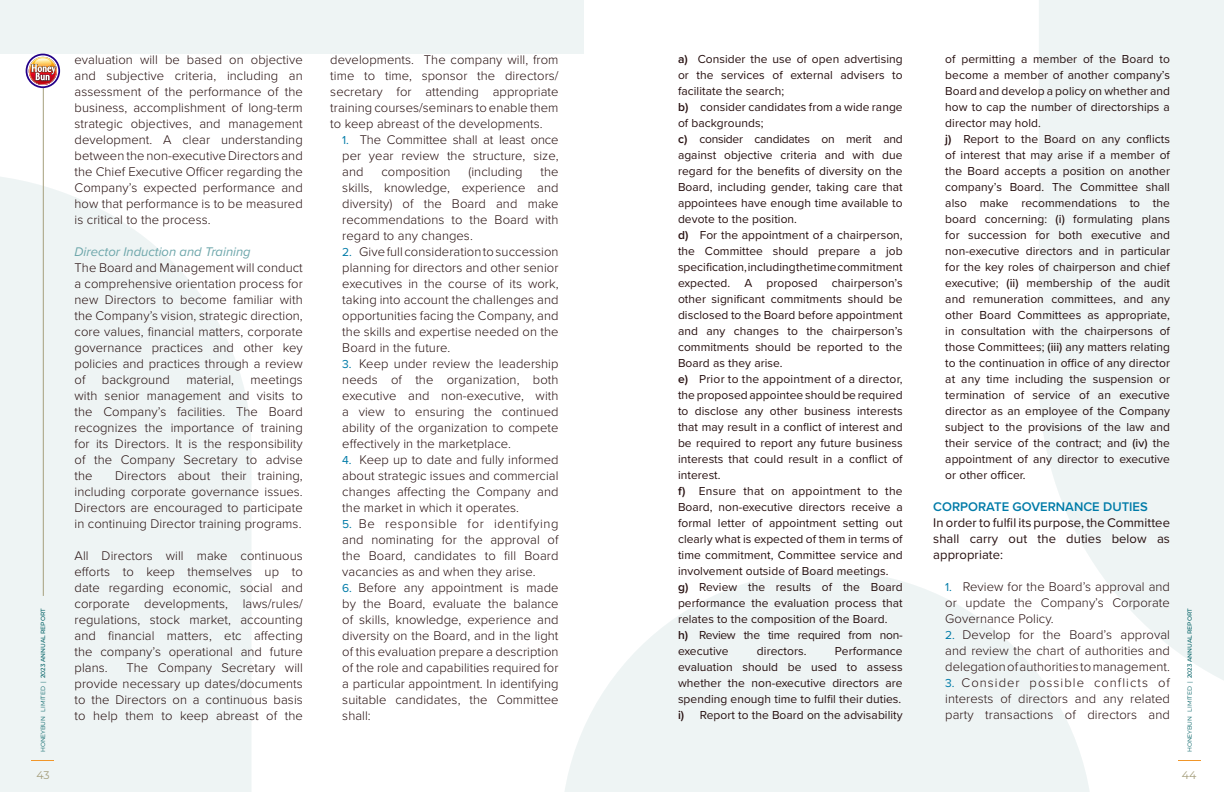
<style>
.page{position:relative;width:1224px;height:792px;background:#fff}
.page>*{position:absolute;margin:0;border:0;box-sizing:border-box;transform-origin:0 0}
.t1{font:300 13px/16px "Proxima Nova";letter-spacing:.005em;color:#271010;text-align:justify}
.t2{font:13px/16px "Proxima Nova";letter-spacing:.005em;color:#271010;text-align:justify}
.t3{font:italic 13px "Proxima Nova";color:#6da6aa}
.t4{font:600 13px "Proxima Nova";color:#007ba8}
.t5{font:12px/16px "Proxima Nova";letter-spacing:.005em;color:#271010}
.t6{font:600 12px "Proxima Nova";color:#271010}
.t7{font:11px "Montserrat";color:#a59e7c}
.t8{font:6px "Montserrat";letter-spacing:-.015em;color:#006064}
.s1{font-weight:600}
.s2{font-weight:500}
.s3{font-weight:400;font-size:12px;color:#007ba8}
</style>
<div class="page">
<div style="left:0;top:0;width:584px;height:54px;background:#eef4f4"></div>
<svg style="left:565px;top:571px;width:525px;height:221px;fill:#eef4f4"></svg>
<svg style="left:0;top:174px;width:251px;height:618px;background:#eff5f5"></svg>
<svg style="left:1039px;top:0;width:185px;height:689px;background:#f0f5f5"></svg>
<svg style="left:31px;top:760px;width:23px;height:1px"></svg>
<hr style="left:43px;top:87px;width:1px;height:509px;background:#a59f7d">
<svg style="left:26px;top:54px;width:34px;height:34px"></svg>
<svg style="left:1178px;top:760px;width:23px;height:1px"></svg>
<p class="t5" style="left:945px;top:51px;width:226px">of permitting a member of the Board to become a member of another company’s Board and develop a policy on whether and how to cap the number of directorships a director may hold.<br><span class="s1">j)</span> Report to the Board on any conflicts of interest that may arise if a member of the Board accepts a position on another company’s Board. The Committee shall also make recommendations to the board concerning: <span class="s2">(i)</span> formulating plans for succession for both executive and non-executive directors and in particular for the key roles of chairperson and chief executive; <span class="s2">(ii)</span> membership of the audit and remuneration committees, and any other Board Committees as appropriate, in consultation with the chairpersons of those Committees; <span class="s2">(iii)</span> any matters relating to the continuation in office of any director at any time including the suspension or termination of service of an executive director as an employee of the Company subject to the provisions of the law and their service of the contract; and <span class="s2">(iv)</span> the appointment of any director to executive or other officer.</p>
<p class="t4" style="left:933px;top:497px;width:216px">CORPORATE GOVERNANCE DUTIES</p>
<p class="t2" style="left:933px;top:515px;width:238px">In order to fulfil its purpose, the Committee shall carry out the duties below as appropriate:</p>
<p class="t1" style="left:945px;top:578px;width:226px"><span class="s3">1.</span> Review for the Board’s approval and or update the Company’s Corporate Governance Policy.</p>
<p class="t1" style="left:945px;top:626px;width:226px"><span class="s3">2.</span> Develop for the Board’s approval and review the chart of authorities and delegation of authorities to management.</p>
<p class="t1" style="left:945px;top:674px;width:226px"><span class="s3">3.</span> Consider possible conflicts of interests of directors and any related party transactions of directors and</p>
<p class="t5" style="left:678px;top:51px;width:226px"><span class="s1">a)</span> Consider the use of open advertising or the services of external advisers to facilitate the search;<br><span class="s1">b)</span> consider candidates from a wide range of backgrounds;<br><span class="s1">c)</span> consider candidates on merit and against objective criteria and with due regard for the benefits of diversity on the Board, including gender, taking care that appointees have enough time available to devote to the position.<br><span class="s1">d)</span> For the appointment of a chairperson, the Committee should prepare a job specification, including the time commitment expected. A proposed chairperson’s other significant commitments should be disclosed to the Board before appointment and any changes to the chairperson’s commitments should be reported to the Board as they arise.<br><span class="s1">e)</span> Prior to the appointment of a director, the proposed appointee should be required to disclose any other business interests that may result in a conflict of interest and be required to report any future business interests that could result in a conflict of interest.<br><span class="s1">f)</span> Ensure that on appointment to the Board, non-executive directors receive a formal letter of appointment setting out clearly what is expected of them in terms of time commitment, Committee service and involvement outside of Board meetings.<br><span class="s1">g)</span> Review the results of the Board performance the evaluation process that relates to the composition of the Board.<br><span class="s1">h)</span> Review the time required from non&shy;executive</p>
<p class="t1" style="left:330px;top:51px;width:230px">developments. The company will, from time to time, sponsor the directors/ secretary for attending appropriate training courses/seminars to enable them to keep abreast of the developments.</p>
<p class="t1" style="left:342px;top:131px;width:218px"><span class="s3">1.</span> The Committee shall at least once per year review the structure, size, and</p>
<p class="t1" style="left:75px;top:51px;width:230px">evaluation will be based on objective and subjective criteria, including an assessment of the performance of the business, accomplishment of long-term strategic objectives, and management development. A clear understanding between the non-executive Directors and the Chief Executive Officer regarding the Company’s expected performance and how that performance is to be measured is critical to the process.</p>
<p class="t3" style="left:75px;top:242px;width:178px">Director Induction and Training</p>
<p class="t1" style="left:75px;top:259px;width:230px">The Board and Management will conduct a comprehensive orientation process for new Directors to become familiar with the Company’s vision, strategic direction, core values, financial matters, corporate governance practices and other key policies and practices through a review of</p>
<p class="t1" style="left:381px;top:163px;width:71px">composition</p>
<p class="t1" style="left:468px;top:163px;width:56px">(including</p>
<p class="t1" style="left:342px;top:163px;width:218px;text-indent:198px">the skills, knowledge, experience and diversity) of the Board and make recommendations to the Board with regard to any changes.</p>
<p class="t1" style="left:342px;top:243px;width:218px"><span class="s3">2.</span> Give full consideration to succession planning for directors and other senior executives in the course of its work, taking into account the challenges and opportunities facing the Company, and the skills and expertise needed on the Board in the future.</p>
<p class="t1" style="left:342px;top:355px;width:218px"><span class="s3">3.</span> Keep under review the leadership needs of the organization, both executive and non-executive, with a view to ensuring the continued ability of the organization to compete effectively in the marketplace.</p>
<p class="t1" style="left:342px;top:451px;width:218px"><span class="s3">4.</span> Keep up to date and fully informed about strategic issues and commercial changes affecting the Company and the market in which it operates.</p>
<p class="t1" style="left:342px;top:515px;width:218px"><span class="s3">5.</span> Be responsible for identifying and nominating for the approval of the Board, candidates to fill Board vacancies as and when they arise.</p>
<p class="t1" style="left:342px;top:579px;width:218px"><span class="s3">6.</span> Before any appointment is made by the Board, evaluate the balance of skills, knowledge, experience and diversity on the Board, and in the light of this evaluation prepare a description of the role and capabilities required for a particular appointment. In identifying suitable candidates, the Committee shall:</p>
<p class="t1" style="left:102px;top:371px;width:69px">background</p>
<p class="t1" style="left:186px;top:371px;width:49px">material,</p>
<p class="t1" style="left:75px;top:371px;width:230px;text-indent:176px">meetings with senior management and visits to the Company’s facilities. The Board recognizes the importance of training for its Directors. It is the responsibility of the Company Secretary to advise the</p>
<p class="t1" style="left:75px;top:467px;width:230px;text-indent:41px">Directors about their training, including corporate governance issues.<br>Directors are encouraged to participate in continuing Director training programs.</p>
<p class="t1" style="left:75px;top:547px;width:230px">All Directors will make continuous efforts to keep themselves up to date regarding economic, social and corporate developments, laws/rules/ regulations, stock market, accounting and financial matters, etc affecting the company’s operational and future plans.</p>
<p class="t8" style="left:39px;top:752px;width:145px;rotate:-90deg">HONEYBUN LIMITED | <span class="s2">2023 ANNUAL REPORT</span></p>
<p class="t8" style="left:1185px;top:752px;width:145px;rotate:-90deg">HONEYBUN LIMITED | <span class="s2">2023 ANNUAL REPORT</span></p>
<p class="t5" style="left:678px;top:643px;width:226px;text-align:justify;text-indent:157px">Performance evaluation should be used to assess whether the non-executive directors are spending enough time to fulfil their duties.</p>
<p class="t6" style="left:678px;top:706px;width:8px">i)</p>
<p class="t5" style="left:700px;top:707px;width:204px">Report to the Board on the advisability</p>
<p class="t5" style="left:757px;top:643px;width:51px">directors.</p>
<p class="t1" style="left:75px;top:659px;width:230px;text-indent:52px">The Company Secretary will provide necessary up dates/documents to the Directors on a continuous basis to help them to keep abreast of the</p>
<p class="t7" style="left:36px;top:767px;width:15px">43</p>
<p class="t7" style="left:1182px;top:767px;width:16px">44</p>
</div>
